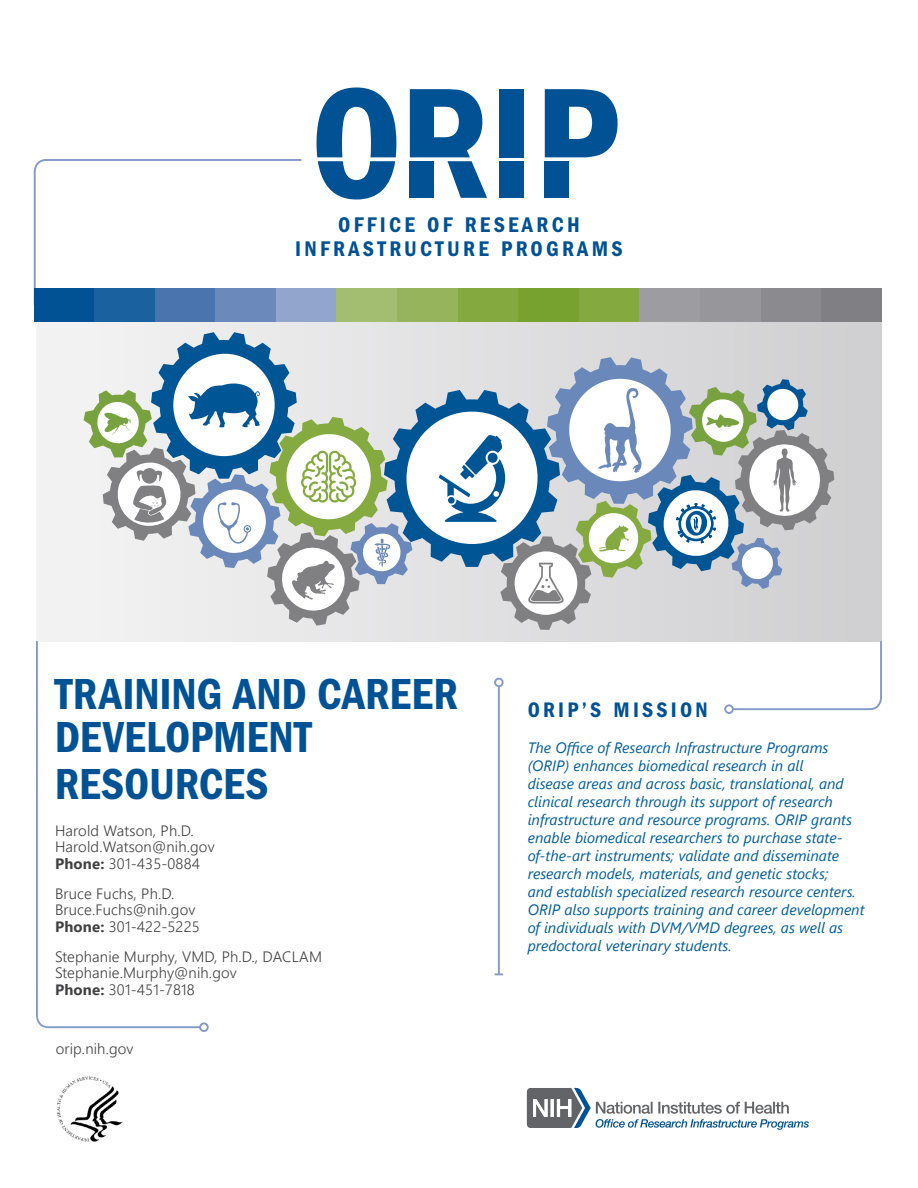
<style>
.page{position:relative;width:918px;height:1188px;background:#fff}
.page>*{position:absolute;margin:0;border:0;box-sizing:border-box;transform-origin:0 0}
.t1{font:45px/45px "ITC Franklin Gothic Std Dm Cd";color:#005295}
.t2{font:21.9px/24.2px "ITC Franklin Gothic Std Dm Cd";letter-spacing:.15em;color:#005295;text-align:center}
.t3{font:21.75px "ITC Franklin Gothic Std Dm Cd";letter-spacing:.15em;color:#005295}
.H3-Body{font:italic 15px/18px "Segoe UI";color:#005d9c}
.subhead{font:300 15px/16.5px "Segoe UI";letter-spacing:.01em;color:#414042}
.s1{font-weight:700}
</style>
<div class="page">
<div style="left:36px;top:321px;width:846px;height:320px;background:linear-gradient(to right,#f4f4f4,#cfcfd1)"></div>
<hr style="left:498px;top:686px;width:2px;height:288px;background:#839bc6">
<div style="left:494px;top:678px;width:10px;height:9px;border:2px solid #839bc6;border-radius:50%"></div>
<svg style="left:495px;top:973px;width:8px;height:2px"></svg>
<svg style="left:33px;top:159px;width:269px;height:146px"></svg>
<svg style="left:731px;top:639px;width:151px;height:72px"></svg>
<div style="left:724px;top:704px;width:10px;height:10px;border:2px solid #839bc6;border-radius:50%"></div>
<svg style="left:36px;top:639px;width:166px;height:390px"></svg>
<div style="left:199px;top:1022px;width:10px;height:10px;border:2px solid #839bc6;border-radius:50%"></div>
<svg style="left:317px;top:87px;width:79px;height:113px"></svg>
<svg style="left:410px;top:89px;width:77px;height:109px"></svg>
<div style="left:500px;top:161px;width:24px;height:37px;background:#005295"></div>
<div style="left:500px;top:89px;width:24px;height:68px;background:#005295"></div>
<svg style="left:545px;top:89px;width:73px;height:68px"></svg>
<div style="left:545px;top:161px;width:24px;height:37px;background:#005295"></div>
<div style="left:34px;top:288px;width:60px;height:33px;background:#005295"></div>
<div style="left:94px;top:288px;width:61px;height:33px;background:#19619f"></div>
<div style="left:155px;top:288px;width:61px;height:33px;background:#4974ad"></div>
<div style="left:216px;top:288px;width:60px;height:33px;background:#6b89bb"></div>
<div style="left:276px;top:288px;width:61px;height:33px;background:#91a5cd"></div>
<div style="left:337px;top:288px;width:60px;height:33px;background:#a3bd71"></div>
<div style="left:397px;top:288px;width:61px;height:33px;background:#95b45b"></div>
<div style="left:458px;top:288px;width:60px;height:33px;background:#84a93e"></div>
<div style="left:518px;top:288px;width:61px;height:33px;background:#78a22f"></div>
<div style="left:579px;top:288px;width:61px;height:33px;background:#84a93e"></div>
<div style="left:640px;top:288px;width:60px;height:33px;background:#9d9ca0"></div>
<div style="left:700px;top:288px;width:61px;height:33px;background:#97969a"></div>
<div style="left:761px;top:288px;width:60px;height:33px;background:#8b8a8e"></div>
<div style="left:821px;top:288px;width:61px;height:33px;background:#807f83"></div>
<svg style="left:84px;top:332px;width:750px;height:298px"></svg>
<img style="left:56px;top:1076px;width:66px;height:66px">
<svg style="left:527px;top:1088px;width:282px;height:42px"></svg>
<h1 class="t2" style="left:295px;top:212px;width:329px">OFFICE OF RESEARCH<br>INFRASTRUCTURE PROGRAMS</h1>
<p class="t1" style="left:55px;top:671px;width:405px">TRAINING AND CAREER<br>DEVELOPMENT<br>RESOURCES</p>
<p class="subhead" style="left:55px;top:820px;width:161px">Harold Watson, Ph.D.<br>Harold.Watson@nih.gov<br><span class="s1">Phone:</span> 301-435-0884</p>
<p class="subhead" style="left:55px;top:883px;width:146px">Bruce Fuchs, Ph.D.<br>Bruce.Fuchs@nih.gov<br><span class="s1">Phone:</span> 301-422-5225</p>
<p class="subhead" style="left:55px;top:946px;width:268px">Stephanie Murphy, VMD, Ph.D., DACLAM<br>Stephanie.Murphy@nih.gov<br><span class="s1">Phone:</span> 301-451-7818</p>
<p class="subhead" style="left:56px;top:1039px;width:79px">orip.nih.gov</p>
<h3 class="t3" style="left:528px;top:697px;width:182px">ORIP’S MISSION</h3>
<p class="H3-Body" style="left:528px;top:736px;width:338px">The Office of Research Infrastructure Programs (ORIP) enhances biomedical research in all<br>disease areas and across basic, translational, and clinical research through its support of research infrastructure and resource programs. ORIP grants enable biomedical researchers to purchase state&shy;of-the-art instruments; validate and disseminate research models, materials, and genetic stocks;<br>and establish specialized research resource centers.<br>ORIP also supports training and career development of individuals with DVM/VMD degrees, as well as predoctoral veterinary students.</p>
</div>
